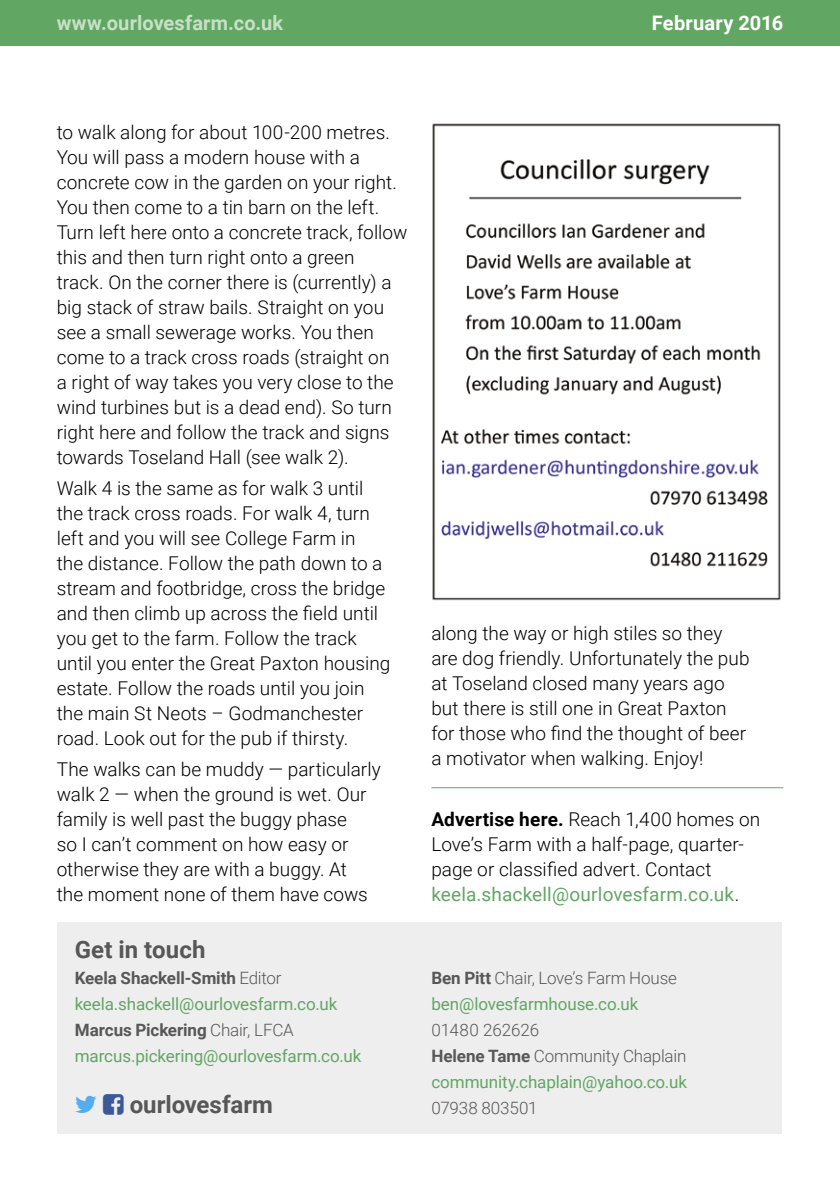
<style>
.page{position:relative;width:840px;height:1191px;background:#fff}
.page>*{position:absolute;margin:0;border:0;box-sizing:border-box;transform-origin:0 0}
.t1{font:700 24px "Roboto";color:#575757}
.t2{font:700 20px "Roboto";letter-spacing:.01em;color:#c8e0c8}
.t3{font:700 20px "Roboto";letter-spacing:.01em;color:#fff}
.t4{font:300 19px/25px "Roboto";letter-spacing:.005em;color:#000}
.t5{font:17px/26px "Roboto";letter-spacing:-.005em;color:#61a663}
.t6{font:300 17px "Roboto";letter-spacing:-.005em;color:#575757}
.s1{font-weight:700;color:#575757}
.s2{font-weight:300;color:#575757}
.s3{font-weight:700}
.s4{font-weight:400;color:#61a663}
</style>
<div class="page">
<div style="left:0;top:0;width:839px;height:45px;background:#61a663"></div>
<hr style="left:431px;top:787px;width:351px;height:1px;background:#61a663">
<img style="left:432px;top:123px;width:349px;height:478px">
<div style="left:58px;top:922px;width:723px;height:212px;background:#eee"></div>
<p class="t2" style="left:57px;top:9px;width:228px">www.ourlovesfarm.co.uk</p>
<p class="t3" style="left:651px;top:9px;width:133px">February 2016</p>
<p class="t4" style="left:57px;top:119px;width:352px">to walk along for about 100-200 metres.<br>You will pass a modern house with a concrete cow in the garden on your right.<br>You then come to a tin barn on the left.<br>Turn left here onto a concrete track, follow this and then turn right onto a green<br>track. On the corner there is (currently) a big stack of straw bails. Straight on you see a small sewerage works. You then come to a track cross roads (straight on<br>a right of way takes you very close to the wind turbines but is a dead end). So turn right here and follow the track and signs towards Toseland Hall (see walk 2).</p>
<p class="t4" style="left:57px;top:475px;width:335px">Walk 4 is the same as for walk 3 until the track cross roads. For walk 4, turn left and you will see College Farm in<br>the distance. Follow the path down to a stream and footbridge, cross the bridge and then climb up across the field until you get to the farm. Follow the track until you enter the Great Paxton housing estate. Follow the roads until you join the main St Neots – Godmanchester road. Look out for the pub if thirsty.</p>
<p class="t4" style="left:57px;top:755px;width:325px">The walks can be muddy — particularly walk 2 — when the ground is wet. Our family is well past the buggy phase<br>so I can’t comment on how easy or otherwise they are with a buggy. At<br>the moment none of them have cows</p>
<p class="t1" style="left:75px;top:932px;width:132px">Get in touch</p>
<p class="t5" style="left:75px;top:964px;width:288px"><span class="s1">Keela Shackell-Smith</span> <span class="s2">Editor </span>keela.shackell@ourlovesfarm.co.uk <span class="s1">Marcus Pickering</span> <span class="s2">Chair, LFCA </span>marcus.pickering@ourlovesfarm.co.uk</p>
<p class="t1" style="left:130px;top:1088px;width:145px">ourlovesfarm</p>
<p class="t4" style="left:431px;top:619px;width:319px">along the way or high stiles so they are dog friendly. Unfortunately the pub at Toseland closed many years ago but there is still one in Great Paxton for those who find the thought of beer a motivator when walking. Enjoy!</p>
<p class="t4" style="left:431px;top:806px;width:330px"><span class="s3">Advertise here.</span> Reach 1,400 homes on Love’s Farm with a half-page, quarter&shy;page or classified advert. Contact <span class="s4">keela.shackell@ourlovesfarm.co.uk</span>.</p>
<p class="t5" style="left:431px;top:964px;width:247px"><span class="s1">Ben Pitt</span> <span class="s2">Chair, Love’s Farm House </span>ben@lovesfarmhouse.co.uk</p>
<p class="t5" style="left:431px;top:1016px;width:257px"><span class="s2">01480 262626<br></span><span class="s1">Helene Tame</span> <span class="s2">Community Chaplain </span>community.chaplain@yahoo.co.uk</p>
<p class="t6" style="left:431px;top:1096px;width:108px">07938 803501</p>
</div>
